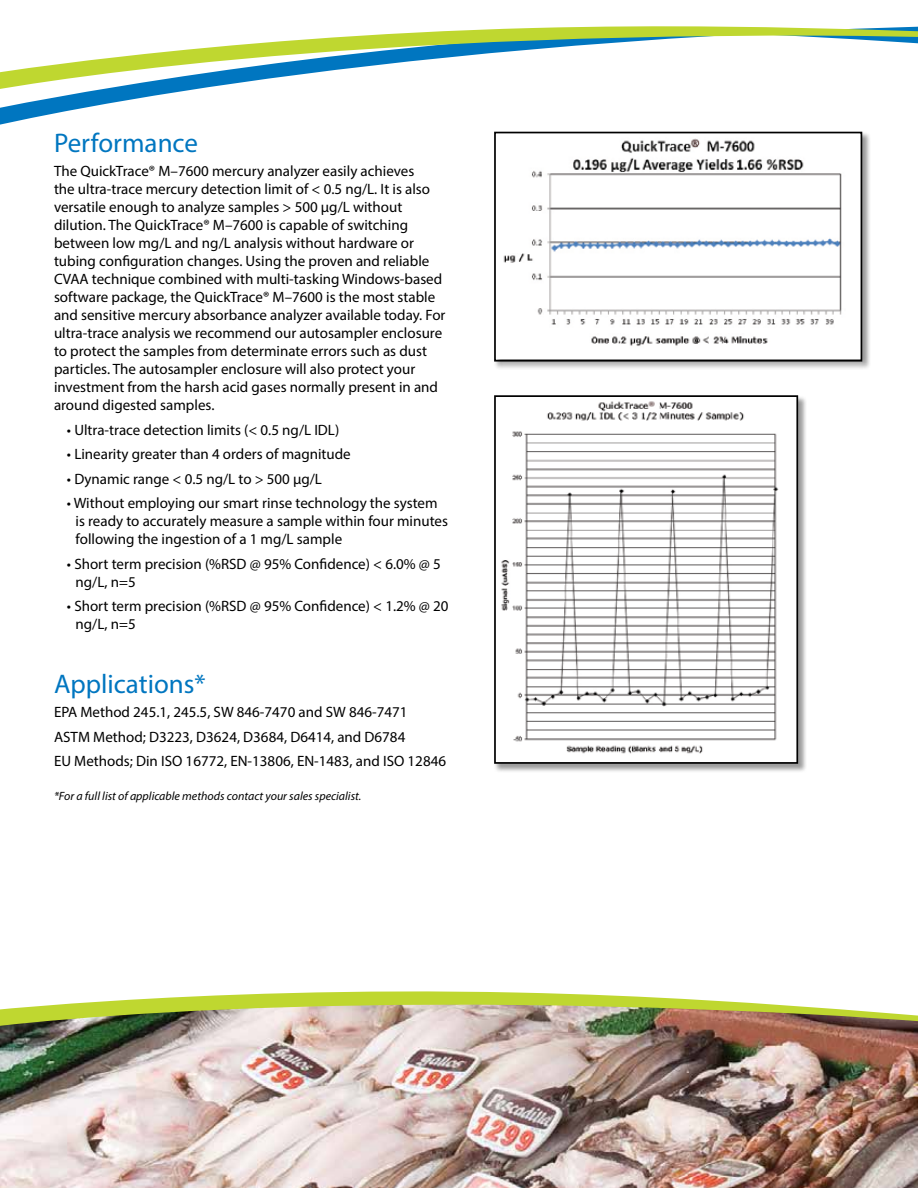
<style>
.page{position:relative;width:918px;height:1188px;background:#fff}
.page>*{position:absolute;margin:0;border:0;box-sizing:border-box;transform-origin:0 0}
.t1{font:27px "Myriad Pro";color:#0076c0}
.t2{font:15px/18px "Myriad Pro";color:#000}
.t3{font:italic 12px "Myriad Pro";color:#000}
</style>
<div class="page">
<svg style="left:0;top:96px;width:152px;height:29px"></svg>
<svg style="left:0;top:26px;width:918px;height:70px"></svg>
<img style="left:0;top:1064px;width:918px;height:124px">
<img style="left:0;top:991px;width:918px;height:73px">
<div style="left:494px;top:131px;width:377px;height:239px;background:#000;opacity:.4"></div>
<img style="left:497px;top:135px;width:362px;height:223px">
<div style="left:494px;top:132px;width:368px;height:230px;border:2px solid #000"></div>
<div style="left:494px;top:395px;width:313px;height:378px;background:#000;opacity:.4"></div>
<img style="left:497px;top:398px;width:298px;height:363px">
<div style="left:494px;top:395px;width:304px;height:369px;border:2px solid #000"></div>
<h1 class="t1" style="left:54px;top:126px;width:146px">Performance</h1>
<p class="t2" style="left:54px;top:162px;width:393px">The QuickTrace® M–7600 mercury analyzer easily achieves<br>the ultra-trace mercury detection limit of &lt; 0.5 ng/L. It is also versatile enough to analyze samples &gt; 500 μg/L without dilution. The QuickTrace® M–7600 is capable of switching between low mg/L and ng/L analysis without hardware or tubing configuration changes. Using the proven and reliable CVAA technique combined with multi-tasking Windows-based software package, the QuickTrace® M–7600 is the most stable and sensitive mercury absorbance analyzer available today. For ultra-trace analysis we recommend our autosampler enclosure to protect the samples from determinate errors such as dust particles. The autosampler enclosure will also protect your investment from the harsh acid gases normally present in and around digested samples.</p>
<p class="t2" style="left:67px;top:421px;width:274px">• Ultra-trace detection limits (&lt; 0.5 ng/L IDL)</p>
<p class="t2" style="left:67px;top:445px;width:285px">• Linearity greater than 4 orders of magnitude</p>
<p class="t2" style="left:67px;top:470px;width:257px">• Dynamic range &lt; 0.5 ng/L to &gt; 500 μg/L</p>
<p class="t2" style="left:76px;top:494px;width:374px;text-indent:-9px">• Without employing our smart rinse technology the system is ready to accurately measure a sample within four minutes following the ingestion of a 1 mg/L sample</p>
<p class="t2" style="left:76px;top:555px;width:367px;text-indent:-9px">• Short term precision (%RSD @ 95% Confidence) &lt; 6.0% @ 5 ng/L, n=5</p>
<p class="t2" style="left:76px;top:597px;width:374px;text-indent:-9px">• Short term precision (%RSD @ 95% Confidence) &lt; 1.2% @ 20 ng/L, n=5</p>
<h1 class="t1" style="left:54px;top:667px;width:153px">Applications*</h1>
<p class="t2" style="left:54px;top:700px;width:394px;line-height:24.5px">EPA Method 245.1, 245.5, SW 846-7470 and SW 846-7471<br>ASTM Method; D3223, D3624, D3684, D6414, and D6784<br>EU Methods; Din ISO 16772, EN-13806, EN-1483, and ISO 12846</p>
<p class="t3" style="left:54px;top:788px;width:309px">*For a full list of applicable methods contact your sales specialist.</p>
</div>
